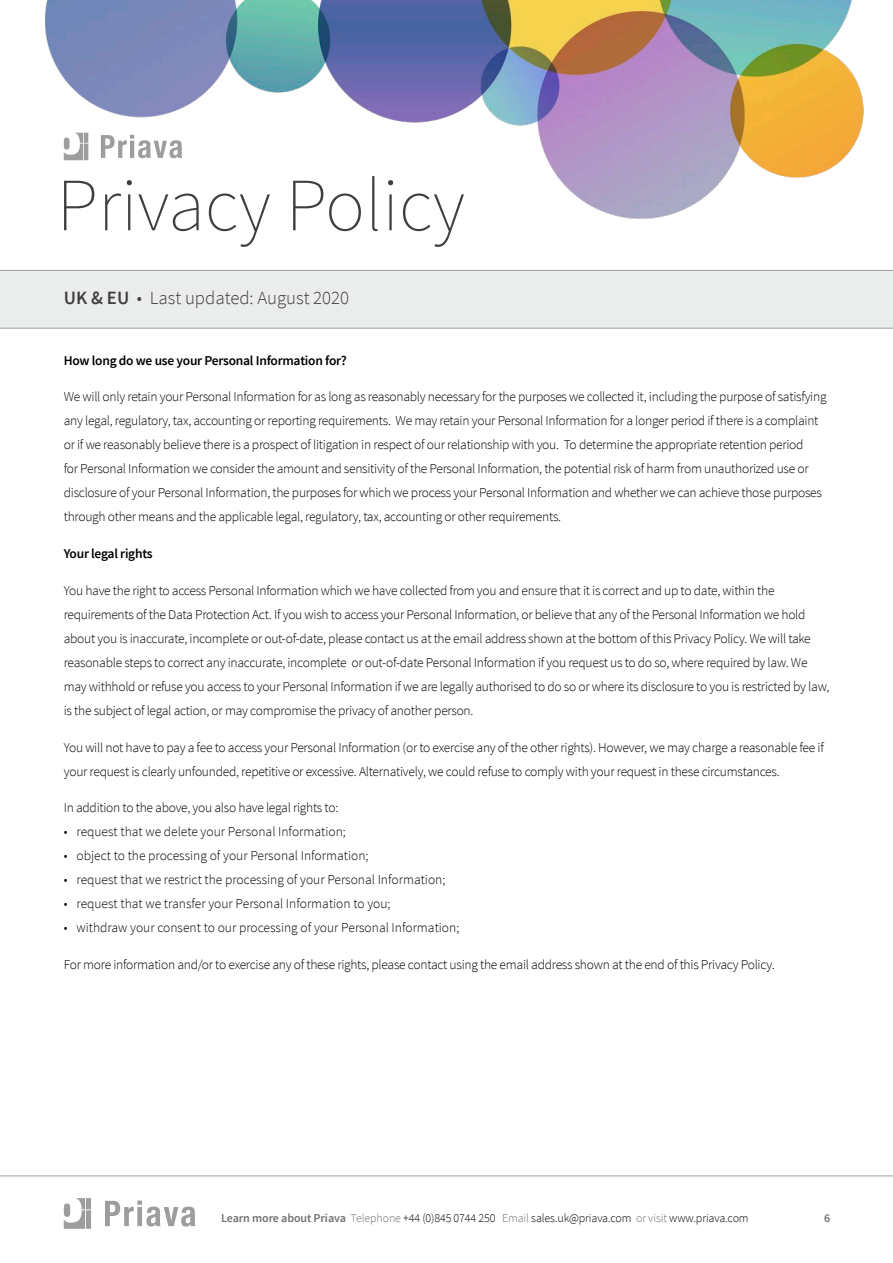
<style>
.page{position:relative;width:893px;height:1263px;background:#fff}
.page>*{position:absolute;margin:0;border:0;box-sizing:border-box;transform-origin:0 0}
.t1{font:200 75px "Source Sans Pro";color:#3e3d3f}
.t2{font:300 18.75px "Source Sans Pro";color:#3e3d3f}
.t3{font:300 13.5px/24px "Source Sans Pro";letter-spacing:-.02em;color:#000}
.t4{font:300 13.5px "Source Sans Pro";color:#000}
.t5{font:600 13.5px "Source Sans Pro";letter-spacing:-.02em;color:#000}
.t6{font:300 12px "Source Sans Pro";letter-spacing:-.01em;color:#000}
.t7{font:600 12px "Source Sans Pro";color:#6f7172}
.s1{font-weight:600}
.s2{font-weight:600;color:#6f7172}
.s3{color:#6f7172}
</style>
<div class="page">
<img style="left:45px;top:0;width:819px;height:219px">
<div style="left:0;top:271px;width:893px;height:57px;background:#ebeded"></div>
<hr style="left:0;top:270px;width:893px;height:1px;background:#9c9d9f">
<hr style="left:0;top:328px;width:893px;height:1px;background:#9c9d9f">
<hr style="left:0;top:1175px;width:893px;height:1px;background:#9c9d9f">
<svg style="left:64px;top:1198px;width:27px;height:31px"></svg>
<svg style="left:105px;top:1200px;width:90px;height:26px"></svg>
<svg style="left:64px;top:133px;width:24px;height:27px"></svg>
<svg style="left:101px;top:135px;width:81px;height:23px"></svg>
<h1 class="t1" style="left:57px;top:160px;width:410px">Privacy Policy</h1>
<h2 class="t2" style="left:64px;top:287px;width:287px"><span class="s1">UK &amp; EU</span> • Last updated: August 2020</h2>
<p class="t5" style="left:64px;top:352px;width:285px">How long do we use your Personal Information for?</p>
<p class="t3" style="left:64px;top:385px;width:764px">We will only retain your Personal Information for as long as reasonably necessary for the purposes we collected it, including the purpose of satisfying any legal, regulatory, tax, accounting or reporting requirements. We may retain your Personal Information for a longer period if there is a complaint or if we reasonably believe there is a prospect of litigation in respect of our relationship with you. To determine the appropriate retention period<br>for Personal Information we consider the amount and sensitivity of the Personal Information, the potential risk of harm from unauthorized use or disclosure of your Personal Information, the purposes for which we process your Personal Information and whether we can achieve those purposes through other means and the applicable legal, regulatory, tax, accounting or other requirements.</p>
<p class="t5" style="left:64px;top:545px;width:90px">Your legal rights</p>
<p class="t3" style="left:64px;top:578px;width:767px">You have the right to access Personal Information which we have collected from you and ensure that it is correct and up to date, within the requirements of the Data Protection Act. If you wish to access your Personal Information, or believe that any of the Personal Information we hold about you is inaccurate, incomplete or out-of-date, please contact us at the email address shown at the bottom of this Privacy Policy. We will take reasonable steps to correct any inaccurate, incomplete or out-of-date Personal Information if you request us to do so, where required by law. We may withhold or refuse you access to your Personal Information if we are legally authorised to do so or where its disclosure to you is restricted by law, is the subject of legal action, or may compromise the privacy of another person.</p>
<p class="t3" style="left:64px;top:735px;width:762px">You will not have to pay a fee to access your Personal Information (or to exercise any of the other rights). However, we may charge a reasonable fee if your request is clearly unfounded, repetitive or excessive. Alternatively, we could refuse to comply with your request in these circumstances.</p>
<p class="t3" style="left:64px;top:796px;width:276px">In addition to the above, you also have legal rights to:</p>
<p class="t4" style="left:64px;top:824px;width:284px">• request that we delete your Personal Information;</p>
<p class="t4" style="left:64px;top:848px;width:306px">• object to the processing of your Personal Information;</p>
<p class="t4" style="left:64px;top:872px;width:383px">• request that we restrict the processing of your Personal Information;</p>
<p class="t4" style="left:64px;top:896px;width:328px">• request that we transfer your Personal Information to you;</p>
<p class="t4" style="left:64px;top:920px;width:397px">• withdraw your consent to our processing of your Personal Information;</p>
<p class="t3" style="left:64px;top:953px;width:712px">For more information and/or to exercise any of these rights, please contact using the email address shown at the end of this Privacy Policy.</p>
<p class="t6" style="left:221px;top:1211px;width:529px"><span class="s2">Learn more about Priava</span> <span class="s3">Telephone</span> +44 (0)845 0744 250 <span class="s3">Email</span> sales.uk@priava.com <span class="s3">or visit</span> www.priava.com</p>
<p class="t7" style="left:824px;top:1210px;width:8px">6</p>
</div>
